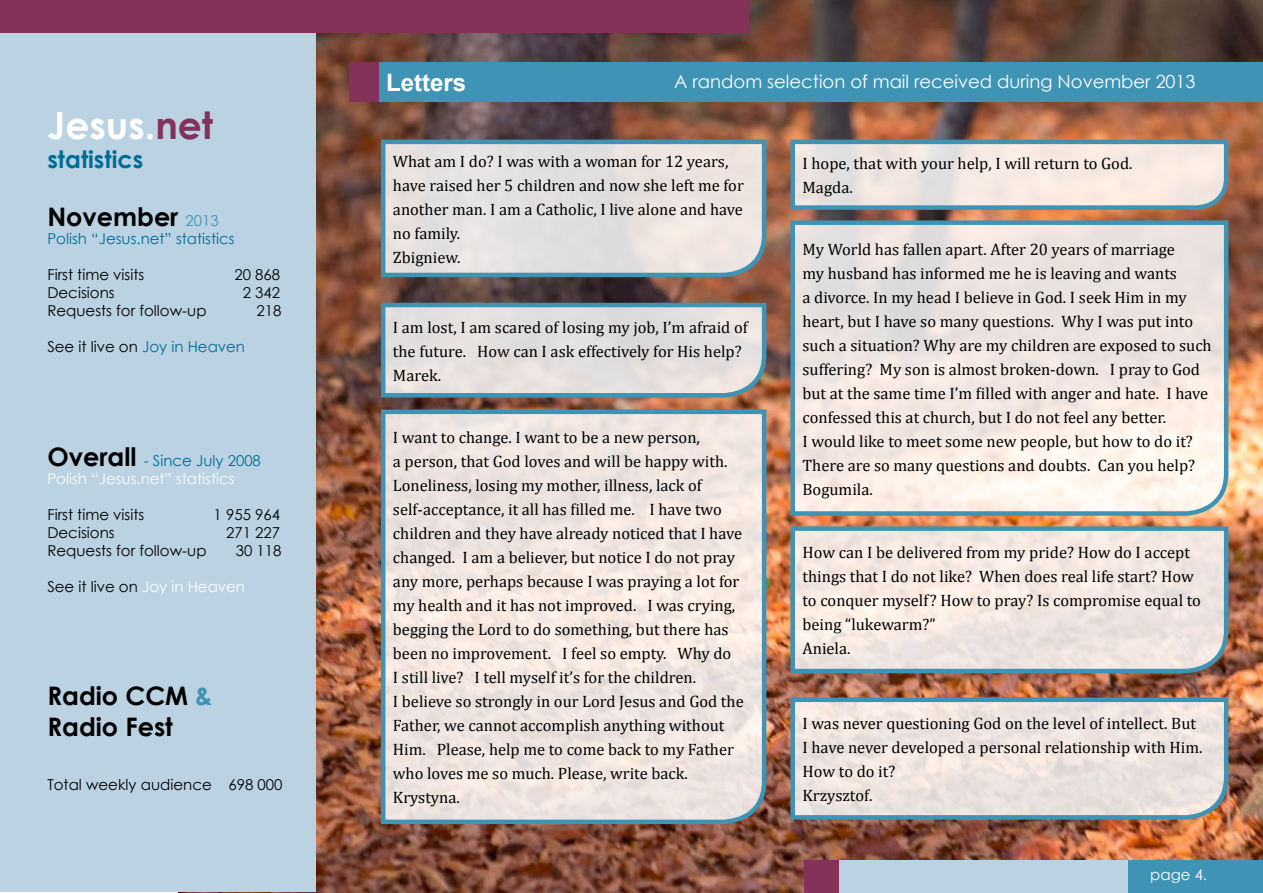
<style>
.page{position:relative;width:1263px;height:893px;background:#fff}
.page>*{position:absolute;margin:0;border:0;box-sizing:border-box;transform-origin:0 0}
.t1{font:700 37.5px "Century Gothic";color:#fff}
.t2{font:700 25.5px/30.6px "Century Gothic";color:#000}
.t3{font:700 24px "Century Gothic";color:#006d96}
.t4{font:700 24px "Arial";color:#fff}
.t5{font:18px "Century Gothic";color:#fff}
.t6{font:16.5px/24px "Cambria";color:#000}
.t7{font:15px "Century Gothic";color:#000}
.t8{font:15px/18px "Century Gothic";color:#fff}
.t9{font:15px "Century Gothic";color:#006d96}
.s1{color:#84325a}
.s2{font-weight:400;font-size:15px;color:#3f94b6}
.s3{color:#006d96}
.s4{font-weight:700;font-size:25.5px;color:#000}
.s5{color:#fff}
.s6{color:#3f94b6}
</style>
<div class="page">
<img style="left:178px;top:0;width:1085px;height:893px">
<div style="left:0;top:32px;width:315px;height:860px;background:#bad2e2"></div>
<svg style="left:379px;top:137px;width:390px;height:142px"></svg>
<svg style="left:379px;top:407px;width:390px;height:419px"></svg>
<svg style="left:379px;top:300px;width:390px;height:100px"></svg>
<svg style="left:788px;top:137px;width:443px;height:75px"></svg>
<svg style="left:788px;top:218px;width:443px;height:300px"></svg>
<svg style="left:788px;top:524px;width:443px;height:151px"></svg>
<svg style="left:788px;top:695px;width:443px;height:127px"></svg>
<div style="left:349px;top:62px;width:31px;height:40px;background:#84325a"></div>
<div style="left:380px;top:62px;width:883px;height:40px;background:#3f94b6"></div>
<div style="left:1128px;top:860px;width:135px;height:33px;background:#3f94b6"></div>
<div style="left:838px;top:860px;width:290px;height:33px;background:#bad2e2"></div>
<div style="left:804px;top:860px;width:34px;height:33px;background:#84325a"></div>
<div style="left:0;top:0;width:748px;height:32px;background:#84325a"></div>
<h1 class="t1" style="left:47px;top:97px;width:167px">Jesus.<span class="s1">net</span></h1>
<h3 class="t3" style="left:47px;top:141px;width:97px">statistics</h3>
<h2 class="t2" style="left:47px;top:200px;width:173px">November <span class="s2">2013</span></h2>
<p class="t9" style="left:47px;top:228px;width:189px">Polish “Jesus.net” statistics</p>
<p class="t7" style="left:47px;top:264px;width:98px">First time visits</p>
<p class="t7" style="left:234px;top:264px;width:47px">20 868</p>
<p class="t7" style="left:47px;top:282px;width:69px">Decisions</p>
<p class="t7" style="left:243px;top:282px;width:39px">2 342</p>
<p class="t7" style="left:47px;top:300px;width:161px">Requests for follow-up</p>
<p class="t7" style="left:256px;top:300px;width:26px">218</p>
<p class="t7" style="left:47px;top:336px;width:199px">See it live on <span class="s3">Joy in Heaven</span></p>
<p class="t8" style="left:47px;top:451px;width:215px"><span class="s4">Overall</span> <span class="s3">- Since July 2008<br></span>Polish “Jesus.net” statistics</p>
<p class="t7" style="left:47px;top:504px;width:98px">First time visits</p>
<p class="t7" style="left:214px;top:504px;width:68px">1 955 964</p>
<p class="t7" style="left:47px;top:522px;width:69px">Decisions</p>
<p class="t7" style="left:226px;top:522px;width:56px">271 227</p>
<p class="t7" style="left:47px;top:540px;width:161px">Requests for follow-up</p>
<p class="t7" style="left:236px;top:540px;width:47px">30 118</p>
<p class="t7" style="left:47px;top:576px;width:199px">See it live on <span class="s5">Joy in Heaven</span></p>
<h2 class="t2" style="left:47px;top:680px;width:167px">Radio CCM <span class="s6">&amp;<br></span>Radio Fest</h2>
<p class="t7" style="left:47px;top:774px;width:237px">Total weekly audience 698 000</p>
<h3 class="t4" style="left:386px;top:66px;width:82px">Letters</h3>
<p class="t5" style="left:674px;top:69px;width:523px">A random selection of mail received during November 2013</p>
<p class="t6" style="left:393px;top:149px;width:352px">What am I do? I was with a woman for 12 years, have raised her 5 children and now she left me for another man. I am a Catholic, I live alone and have no family.<br>Zbigniew.</p>
<p class="t6" style="left:393px;top:315px;width:356px">I am lost, I am scared of losing my job, I’m afraid of the future. How can I ask effectively for His help?<br>Marek.</p>
<p class="t6" style="left:393px;top:426px;width:352px">I want to change. I want to be a new person,<br>a person, that God loves and will be happy with.<br>Loneliness, losing my mother, illness, lack of self-acceptance, it all has filled me. I have two children and they have already noticed that I have changed. I am a believer, but notice I do not pray any more, perhaps because I was praying a lot for my health and it has not improved. I was crying, begging the Lord to do something, but there has been no improvement. I feel so empty. Why do<br>I still live? I tell myself it’s for the children.<br>I believe so strongly in our Lord Jesus and God the Father, we cannot accomplish anything without Him. Please, help me to come back to my Father who loves me so much. Please, write back.<br>Krystyna.</p>
<p class="t6" style="left:802px;top:151px;width:332px">I hope, that with your help, I will return to God.<br>Magda.</p>
<p class="t6" style="left:802px;top:237px;width:411px">My World has fallen apart. After 20 years of marriage<br>my husband has informed me he is leaving and wants<br>a divorce. In my head I believe in God. I seek Him in my heart, but I have so many questions. Why I was put into such a situation? Why are my children are exposed to such suffering? My son is almost broken-down. I pray to God but at the same time I’m filled with anger and hate. I have confessed this at church, but I do not feel any better.<br>I would like to meet some new people, but how to do it?<br>There are so many questions and doubts. Can you help?<br>Bogumila.</p>
<p class="t6" style="left:802px;top:541px;width:400px">How can I be delivered from my pride? How do I accept things that I do not like? When does real life start? How to conquer myself? How to pray? Is compromise equal to being “lukewarm?”<br>Aniela.</p>
<p class="t6" style="left:802px;top:711px;width:401px">I was never questioning God on the level of intellect. But I have never developed a personal relationship with Him.<br>How to do it?<br>Krzysztof.</p>
<p class="t8" style="left:1150px;top:865px;width:58px">page 4.</p>
</div>
